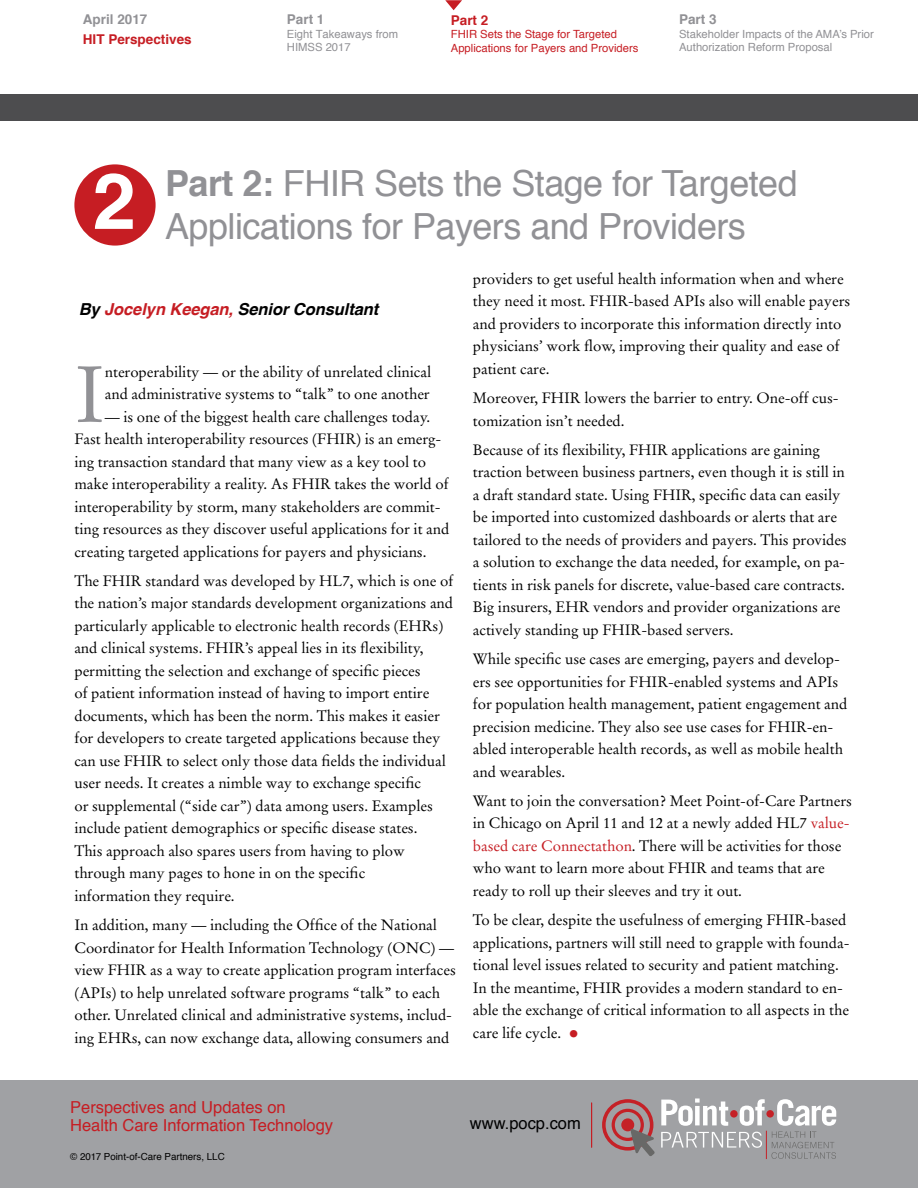
<style>
.page{position:relative;width:918px;height:1188px;background:#fff}
.page>*{position:absolute;margin:0;border:0;box-sizing:border-box;transform-origin:0 0}
.t1{font:79.2px "Stempel Garamond";color:#919195}
.t2{font:700 78px "Helvetica";color:#fff}
.t3{font:36px/43.2px "Helvetica";letter-spacing:-.015em;color:#919195}
.t4{font:16.5px/18px "Helvetica";color:#c61d23}
.t5{font:italic 700 16.5px "Helvetica";letter-spacing:-.005em;color:#000}
.t6{font:16.5px "Helvetica";color:#000}
.t7{font:15px/22.5px "Stempel Garamond";letter-spacing:-.005em;color:#000}
.t8{font:700 13.5px "Helvetica";color:#c61d23}
.t9{font:700 13.5px "Helvetica";color:#919195}
.t10{font:11.25px/13.5px "Helvetica";color:#919195}
.t11{font:11.25px/13.5px "Helvetica";color:#c61d23}
.t12{font:9.75px "Helvetica";color:#000}
.s1{font-weight:700}
.s2{color:#c61d23}
.s3{font-size:21px;color:#c61d23}
</style>
<div class="page">
<div style="left:0;top:94px;width:918px;height:28px;background:#4d4d4f"></div>
<div style="left:0;top:1080px;width:918px;height:108px;background:#a0a1a4"></div>
<svg style="left:661px;top:1098px;width:175px;height:61px"></svg>
<svg style="left:602px;top:1099px;width:53px;height:57px"></svg>
<hr style="left:591px;top:1103px;width:1px;height:45px;background:#c61d23">
<div style="left:74px;top:164px;width:82px;height:82px;background:#c61d23;border-radius:50%"></div>
<svg style="left:445px;top:0;width:17px;height:10px"></svg>
<p class="t9" style="left:83px;top:9px;width:66px">April 2017</p>
<p class="t8" style="left:83px;top:28px;width:110px">HIT Perspectives</p>
<p class="t9" style="left:287px;top:9px;width:39px">Part 1</p>
<p class="t10" style="left:287px;top:28px;width:113px">Eight Takeaways from<br>HIMSS 2017</p>
<p class="t8" style="left:451px;top:9px;width:39px">Part 2</p>
<p class="t11" style="left:451px;top:28px;width:189px">FHIR Sets the Stage for Targeted<br>Applications for Payers and Providers</p>
<p class="t9" style="left:679px;top:9px;width:39px">Part 3</p>
<p class="t10" style="left:679px;top:28px;width:196px">Stakeholder Impacts of the AMA’s Prior<br>Authorization Reform Proposal</p>
<h2 class="t2" style="left:92px;top:138px;width:45px">2</h2>
<h3 class="t3" style="left:165px;top:163px;width:634px"><span class="s1">Part 2:</span> FHIR Sets the Stage for Targeted<br>Applications for Payers and Providers</h3>
<p class="t5" style="left:79px;top:295px;width:301px">By <span class="s2">Jocelyn Keegan,</span> Senior Consultant</p>
<h1 class="t1" style="left:74px;top:347px;width:32px">I</h1>
<p class="t7" style="left:105px;top:360px;width:328px">nteroperability — or the ability of unrelated clinical and administrative systems to “talk” to one another</p>
<p class="t7" style="left:74px;top:405px;width:377px;text-indent:30px">— is one of the biggest health care challenges today.<br>Fast health interoperability resources (FHIR) is an emerg&shy;ing transaction standard that many view as a key tool to make interoperability a reality. As FHIR takes the world of interoperability by storm, many stakeholders are commit&shy;ting resources as they discover useful applications for it and creating targeted applications for payers and physicians.</p>
<p class="t7" style="left:74px;top:570px;width:380px">The FHIR standard was developed by HL7, which is one of the nation’s major standards development organizations and particularly applicable to electronic health records (EHRs) and clinical systems. FHIR’s appeal lies in its flexibility, permitting the selection and exchange of specific pieces<br>of patient information instead of having to import entire documents, which has been the norm. This makes it easier for developers to create targeted applications because they can use FHIR to select only those data fields the individual user needs. It creates a nimble way to exchange specific<br>or supplemental (“side car”) data among users. Examples include patient demographics or specific disease states.<br>This approach also spares users from having to plow through many pages to hone in on the specific<br>information they require.</p>
<p class="t7" style="left:74px;top:914px;width:383px">In addition, many — including the Office of the National Coordinator for Health Information Technology (ONC) — view FHIR as a way to create application program interfaces (APIs) to help unrelated software programs “talk” to each other. Unrelated clinical and administrative systems, includ&shy;ing EHRs, can now exchange data, allowing consumers and</p>
<p class="t7" style="left:473px;top:268px;width:379px">providers to get useful health information when and where they need it most. FHIR-based APIs also will enable payers and providers to incorporate this information directly into physicians’ work flow, improving their quality and ease of patient care.</p>
<p class="t7" style="left:473px;top:387px;width:367px">Moreover, FHIR lowers the barrier to entry. One-off cus&shy;tomization isn’t needed.</p>
<p class="t7" style="left:473px;top:439px;width:375px">Because of its flexibility, FHIR applications are gaining traction between business partners, even though it is still in a draft standard state. Using FHIR, specific data can easily be imported into customized dashboards or alerts that are tailored to the needs of providers and payers. This provides a solution to exchange the data needed, for example, on pa&shy;tients in risk panels for discrete, value-based care contracts.<br>Big insurers, EHR vendors and provider organizations are actively standing up FHIR-based servers.</p>
<p class="t7" style="left:473px;top:648px;width:376px">While specific use cases are emerging, payers and develop&shy;ers see opportunities for FHIR-enabled systems and APIs for population health management, patient engagement and precision medicine. They also see use cases for FHIR-en&shy;abled interoperable health records, as well as mobile health and wearables.</p>
<p class="t7" style="left:473px;top:790px;width:381px">Want to join the conversation? Meet Point-of-Care Partners in Chicago on April 11 and 12 at a newly added HL7 <span class="s2">value&shy;based care Connectathon</span>. There will be activities for those who want to learn more about FHIR and teams that are ready to roll up their sleeves and try it out.</p>
<p class="t7" style="left:473px;top:909px;width:378px">To be clear, despite the usefulness of emerging FHIR-based applications, partners will still need to grapple with founda&shy;tional level issues related to security and patient matching.<br>In the meantime, FHIR provides a modern standard to en&shy;able the exchange of critical information to all aspects in the care life cycle. <span class="s3">•</span></p>
<p class="t4" style="left:70px;top:1098px;width:264px">Perspectives and Updates on<br>Health Care Information Technology</p>
<p class="t12" style="left:70px;top:1149px;width:156px">© 2017 Point-of-Care Partners, LLC</p>
<p class="t6" style="left:470px;top:1111px;width:112px">www.pocp.com</p>
</div>
